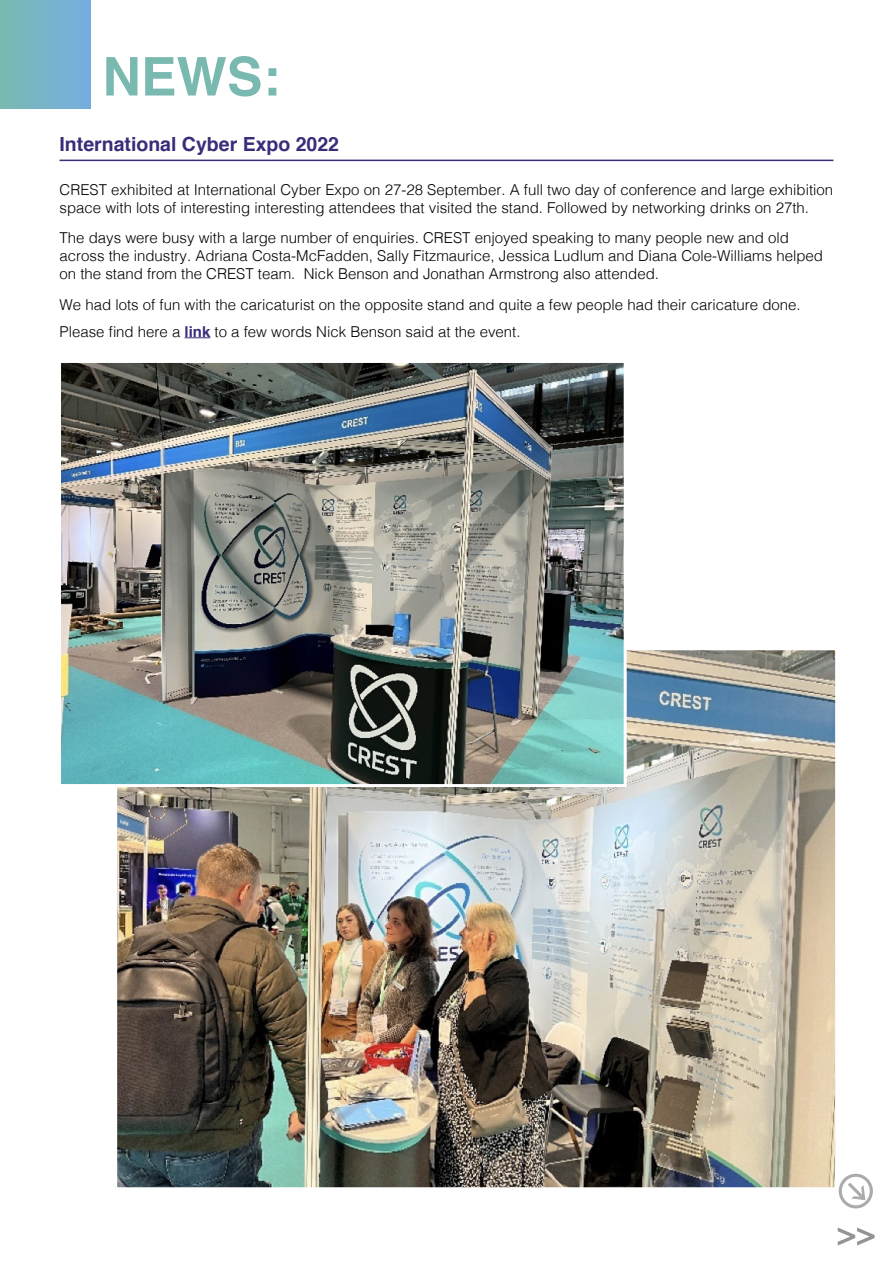
<style>
.page{position:relative;width:893px;height:1263px;background:#fff}
.page>*{position:absolute;margin:0;border:0;box-sizing:border-box;transform-origin:0 0}
.t1{font:700 53.4px "Helvetica";color:#7ab9b0}
.t2{font:700 19.5px "Helvetica";color:#392d7a}
.Normal_wrd_1{font:300 15px/18px "Helvetica";color:#000}
.s1{font-weight:700;color:#392d7a}
</style>
<div class="page">
<hr style="left:60px;top:160px;width:773px;height:1px;background:#392d7a">
<svg style="left:185px;top:337px;width:25px;height:1px"></svg>
<div style="left:0;top:0;width:90px;height:109px;background:linear-gradient(to right,#7bbab1,#77ade0)"></div>
<img style="left:118px;top:651px;width:716px;height:535px">
<div style="left:113px;top:646px;width:726px;height:545px;border:4px solid #fff"></div>
<img style="left:62px;top:364px;width:561px;height:419px">
<div style="left:58px;top:360px;width:569px;height:427px;border:3px solid #fff"></div>
<div style="left:839px;top:1174px;width:34px;height:34px;border:3px solid #000;border-radius:50%"></div>
<svg style="left:848px;top:1183px;width:17px;height:17px"></svg>
<svg style="left:838px;top:1227px;width:36px;height:18px"></svg>
<p class="t1" style="left:102px;top:40px;width:179px">NEWS:</p>
<p class="t2" style="left:60px;top:131px;width:281px">International Cyber Expo 2022</p>
<p class="Normal_wrd_1" style="left:60px;top:179px;width:775px">CREST exhibited at International Cyber Expo on 27-28 September. A full two day of conference and large exhibition space with lots of interesting interesting attendees that visited the stand. Followed by networking drinks on 27th.</p>
<p class="Normal_wrd_1" style="left:60px;top:228px;width:765px">The days were busy with a large number of enquiries. CREST enjoyed speaking to many people new and old across the industry. Adriana Costa-McFadden, Sally Fitzmaurice, Jessica Ludlum and Diana Cole-Williams helped on the stand from the CREST team. Nick Benson and Jonathan Armstrong also attended.</p>
<p class="Normal_wrd_1" style="left:60px;top:295px;width:743px">We had lots of fun with the caricaturist on the opposite stand and quite a few people had their caricature done.</p>
<p class="Normal_wrd_1" style="left:60px;top:321px;width:463px">Please find here a <span class="s1">link</span> to a few words Nick Benson said at the event.</p>
</div>
